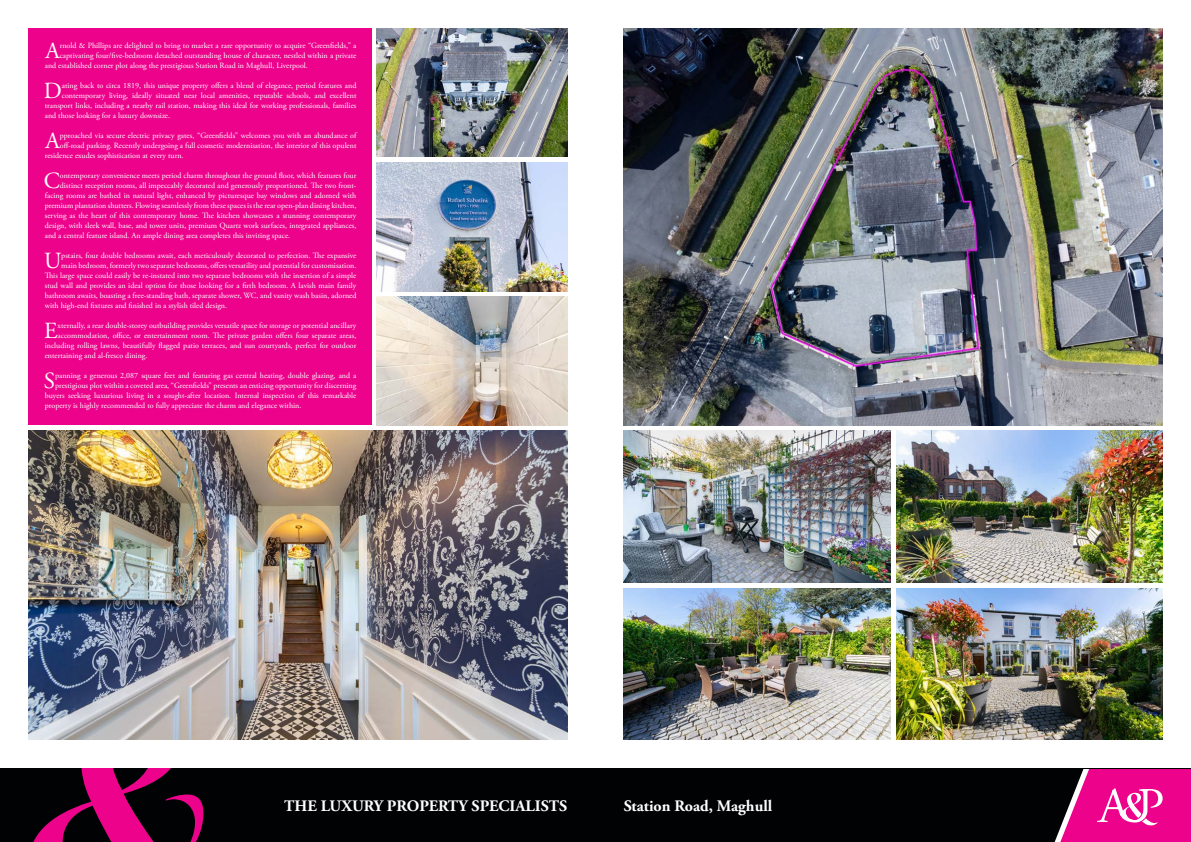
<style>
.page{position:relative;width:1191px;height:842px;background:#fff}
.page>*{position:absolute;margin:0;border:0;box-sizing:border-box;transform-origin:0 0}
.t1{font:23.1px "Adobe Garamond Pro";color:#fff}
.t2{font:700 16px "Adobe Garamond Pro";color:#fff}
.t3{font:8px "Adobe Garamond Pro";color:#fff}
</style>
<div class="page">
<div style="left:0;top:769px;width:1191px;height:73px;background:#010203"></div>
<svg style="left:33px;top:769px;width:171px;height:73px"></svg>
<svg style="left:1054px;top:769px;width:137px;height:73px;background:#d51e89"></svg>
<img style="left:28px;top:431px;width:539px;height:309px">
<div style="left:28px;top:28px;width:343px;height:397px;background:#ed028c"></div>
<img style="left:624px;top:28px;width:538px;height:397px">
<img style="left:896px;top:588px;width:266px;height:152px">
<img style="left:624px;top:431px;width:266px;height:152px">
<img style="left:624px;top:588px;width:266px;height:152px">
<img style="left:896px;top:431px;width:266px;height:152px">
<img style="left:376px;top:297px;width:191px;height:128px">
<img style="left:376px;top:28px;width:191px;height:129px">
<img style="left:376px;top:163px;width:191px;height:128px">
<p class="t1" style="left:45px;top:36px;width:16px">A</p>
<p class="t3" style="left:60px;top:40px;width:298px">rnold &amp; Phillips are delighted to bring to market a rare opportunity to acquire “Greenfields,” a</p>
<p class="t3" style="left:60px;top:50px;width:298px">captivating four/five-bedroom detached outstanding house of character, nestled within a private</p>
<p class="t3" style="left:45px;top:60px;width:264px">and established corner plot along the prestigious Station Road in Maghull, Liverpool.</p>
<p class="t1" style="left:44px;top:76px;width:20px">D</p>
<p class="t3" style="left:62px;top:80px;width:296px">ating back to circa 1819, this unique property offers a blend of elegance, period features and</p>
<p class="t3" style="left:62px;top:90px;width:296px">contemporary living, ideally situated near local amenities, reputable schools, and excellent</p>
<p class="t3" style="left:45px;top:100px;width:313px">transport links, including a nearby rail station, making this ideal for working professionals, families</p>
<p class="t3" style="left:45px;top:110px;width:127px">and those looking for a luxury downsize.</p>
<p class="t1" style="left:45px;top:126px;width:16px">A</p>
<p class="t3" style="left:60px;top:130px;width:298px">pproached via secure electric privacy gates, “Greenfields” welcomes you with an abundance of</p>
<p class="t3" style="left:60px;top:140px;width:298px">off-road parking. Recently undergoing a full cosmetic modernisation, the interior of this opulent</p>
<p class="t3" style="left:45px;top:150px;width:140px">residence exudes sophistication at every turn.</p>
<p class="t1" style="left:44px;top:166px;width:18px">C</p>
<p class="t3" style="left:60px;top:170px;width:298px">ontemporary convenience meets period charm throughout the ground floor, which features four</p>
<p class="t3" style="left:60px;top:180px;width:298px">distinct reception rooms, all impeccably decorated and generously proportioned. The two front-</p>
<p class="t3" style="left:45px;top:190px;width:313px">facing rooms are bathed in natural light, enhanced by picturesque bay windows and adorned with</p>
<p class="t3" style="left:45px;top:200px;width:313px">premium plantation shutters. Flowing seamlessly from these spaces is the rear open-plan dining kitchen,</p>
<p class="t3" style="left:45px;top:210px;width:313px">serving as the heart of this contemporary home. The kitchen showcases a stunning contemporary</p>
<p class="t3" style="left:45px;top:220px;width:313px">design, with sleek wall, base, and tower units, premium Quartz work surfaces, integrated appliances,</p>
<p class="t3" style="left:45px;top:230px;width:247px">and a central feature island. An ample dining area completes this inviting space.</p>
<p class="t1" style="left:44px;top:246px;width:19px">U</p>
<p class="t3" style="left:61px;top:250px;width:297px">pstairs, four double bedrooms await, each meticulously decorated to perfection. The expansive</p>
<p class="t3" style="left:61px;top:260px;width:297px">main bedroom, formerly two separate bedrooms, offers versatility and potential for customisation.</p>
<p class="t3" style="left:45px;top:270px;width:313px">This large space could easily be re-instated into two separate bedrooms with the insertion of a simple</p>
<p class="t3" style="left:45px;top:280px;width:313px">stud wall and provides an ideal option for those looking for a firth bedroom. A lavish main family</p>
<p class="t3" style="left:45px;top:290px;width:313px">bathroom awaits, boasting a free-standing bath, separate shower, WC, and vanity wash basin, adorned</p>
<p class="t3" style="left:45px;top:300px;width:184px">with high-end fixtures and finished in a stylish tiled design.</p>
<p class="t1" style="left:44px;top:316px;width:15px">E</p>
<p class="t3" style="left:58px;top:320px;width:300px">xternally, a rear double-storey outbuilding provides versatile space for storage or potential ancillary</p>
<p class="t3" style="left:58px;top:330px;width:300px">accommodation, office, or entertainment room. The private garden offers four separate areas,</p>
<p class="t3" style="left:45px;top:340px;width:313px">including rolling lawns, beautifully flagged patio terraces, and sun courtyards, perfect for outdoor</p>
<p class="t3" style="left:45px;top:350px;width:104px">entertaining and al-fresco dining.</p>
<p class="t1" style="left:44px;top:366px;width:13px">S</p>
<p class="t3" style="left:55px;top:370px;width:303px">panning a generous 2,087 square feet and featuring gas central heating, double glazing, and a</p>
<p class="t3" style="left:55px;top:380px;width:303px">prestigious plot within a coveted area, “Greenfields” presents an enticing opportunity for discerning</p>
<p class="t3" style="left:45px;top:390px;width:313px">buyers seeking luxurious living in a sought-after location. Internal inspection of this remarkable</p>
<p class="t3" style="left:45px;top:400px;width:258px">property is highly recommended to fully appreciate the charm and elegance within.</p>
<p class="t2" style="left:284px;top:797px;width:284px">THE LUXURY PROPERTY SPECIALISTS</p>
<p class="t2" style="left:624px;top:797px;width:150px">Station Road, Maghull</p>
</div>
